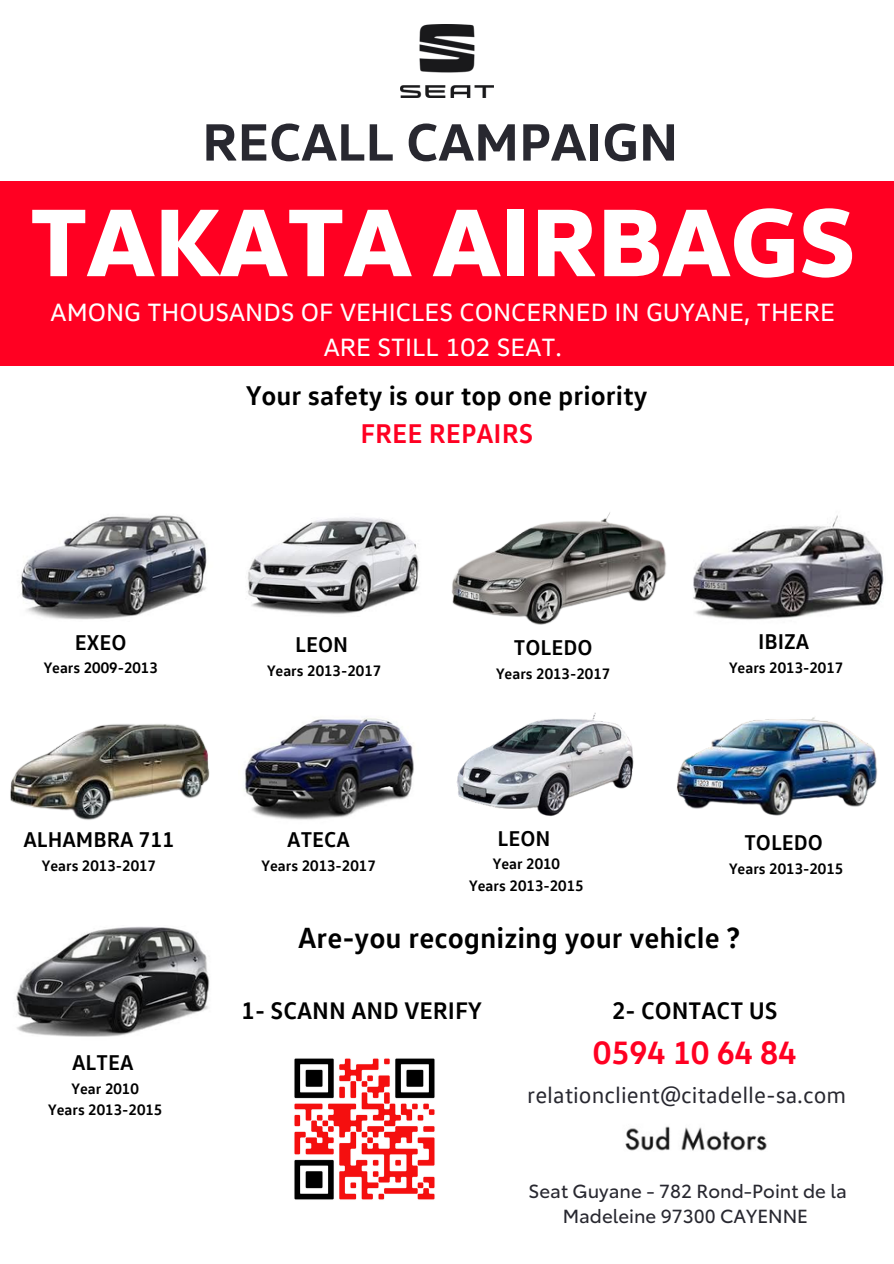
<style>
.page{position:relative;width:894px;height:1264px;background:#fff}
.page>*{position:absolute;margin:0;border:0;box-sizing:border-box;transform-origin:0 0}
.t1{font:800 97.5px "VW Head";color:#fff}
.t2{font:700 53.25px "VW Head";color:#282830}
.t3{font:700 32.85px "VW Text";color:#f02}
.t4{font:700 29.7px "VW Text";color:#000}
.t5{font:700 27.6px/38.2px "VW Text";color:#000;text-align:center}
.t6{font:25.5px/35px "VW Head";color:#fff;text-align:center}
.t7{font:700 24.45px "VW Text";color:#000}
.t8{font:23.4px "VW Text";color:#282830}
.t9{font:700 21.75px "VW Text";color:#000}
.t10{font:18.75px/25.5px "Toyota Type";color:#282830;text-align:center}
.t11{font:700 15.45px "VW Text";color:#000}
.s1{color:#f02}
</style>
<div class="page">
<img style="left:21px;top:515px;width:186px;height:105px">
<img style="left:248px;top:517px;width:172px;height:97px">
<img style="left:451px;top:512px;width:216px;height:113px">
<img style="left:693px;top:515px;width:191px;height:105px">
<img style="left:16px;top:927px;width:194px;height:110px">
<img style="left:677px;top:717px;width:200px;height:99px">
<img style="left:400px;top:24px;width:93px;height:73px">
<div style="left:0;top:181px;width:893px;height:184px;background:#f02"></div>
<img style="left:625px;top:1126px;width:142px;height:25px">
<img style="left:294px;top:1058px;width:141px;height:142px">
<img style="left:10px;top:724px;width:200px;height:96px">
<img style="left:245px;top:718px;width:169px;height:102px">
<img style="left:456px;top:712px;width:178px;height:104px">
<p class="t2" style="left:202px;top:107px;width:477px">RECALL CAMPAIGN</p>
<p class="t1" style="left:31px;top:179px;width:825px">TAKATA AIRBAGS</p>
<p class="t6" style="left:51px;top:294px;width:785px">AMONG THOUSANDS OF VEHICLES CONCERNED IN GUYANE, THERE<br>ARE STILL 102 SEAT.</p>
<p class="t5" style="left:246px;top:375px;width:402px">Your safety is our top one priority<br><span class="s1">FREE REPAIRS</span></p>
<p class="t9" style="left:75px;top:627px;width:53px">EXEO</p>
<p class="t11" style="left:44px;top:657px;width:116px">Years 2009-2013</p>
<p class="t9" style="left:23px;top:825px;width:152px">ALHAMBRA 711</p>
<h3 class="t11" style="left:42px;top:855px;width:116px">Years 2013-2017</h3>
<p class="t9" style="left:72px;top:1048px;width:63px">ALTEA</p>
<p class="t11" style="left:72px;top:1078px;width:69px">Year 2010</p>
<p class="t11" style="left:48px;top:1099px;width:116px">Years 2013-2015</p>
<p class="t9" style="left:295px;top:630px;width:54px">LEON</p>
<p class="t11" style="left:267px;top:660px;width:116px">Years 2013-2017</p>
<h6 class="t9" style="left:287px;top:825px;width:64px">ATECA</h6>
<h6 class="t11" style="left:261px;top:855px;width:116px">Years 2013-2017</h6>
<p class="t9" style="left:513px;top:633px;width:80px">TOLEDO</p>
<p class="t11" style="left:496px;top:663px;width:116px">Years 2013-2017</p>
<h3 class="t9" style="left:497px;top:823px;width:54px">LEON</h3>
<p class="t11" style="left:492px;top:853px;width:69px">Year 2010</p>
<p class="t11" style="left:469px;top:875px;width:116px">Years 2013-2015</p>
<p class="t9" style="left:758px;top:627px;width:53px">IBIZA</p>
<p class="t11" style="left:728px;top:657px;width:116px">Years 2013-2017</p>
<p class="t9" style="left:744px;top:828px;width:80px">TOLEDO</p>
<p class="t11" style="left:728px;top:858px;width:116px">Years 2013-2015</p>
<p class="t4" style="left:298px;top:917px;width:443px">Are-you recognizing your vehicle ?</p>
<p class="t7" style="left:241px;top:994px;width:241px">1- SCANN AND VERIFY</p>
<p class="t7" style="left:612px;top:994px;width:167px">2- CONTACT US</p>
<p class="t3" style="left:593px;top:1031px;width:205px">0594 10 64 84</p>
<p class="t8" style="left:527px;top:1079px;width:320px">relationclient@citadelle-sa.com</p>
<p class="t10" style="left:528px;top:1176px;width:320px">Seat Guyane - 782 Rond-Point de la<br>Madeleine 97300 CAYENNE</p>
</div>
